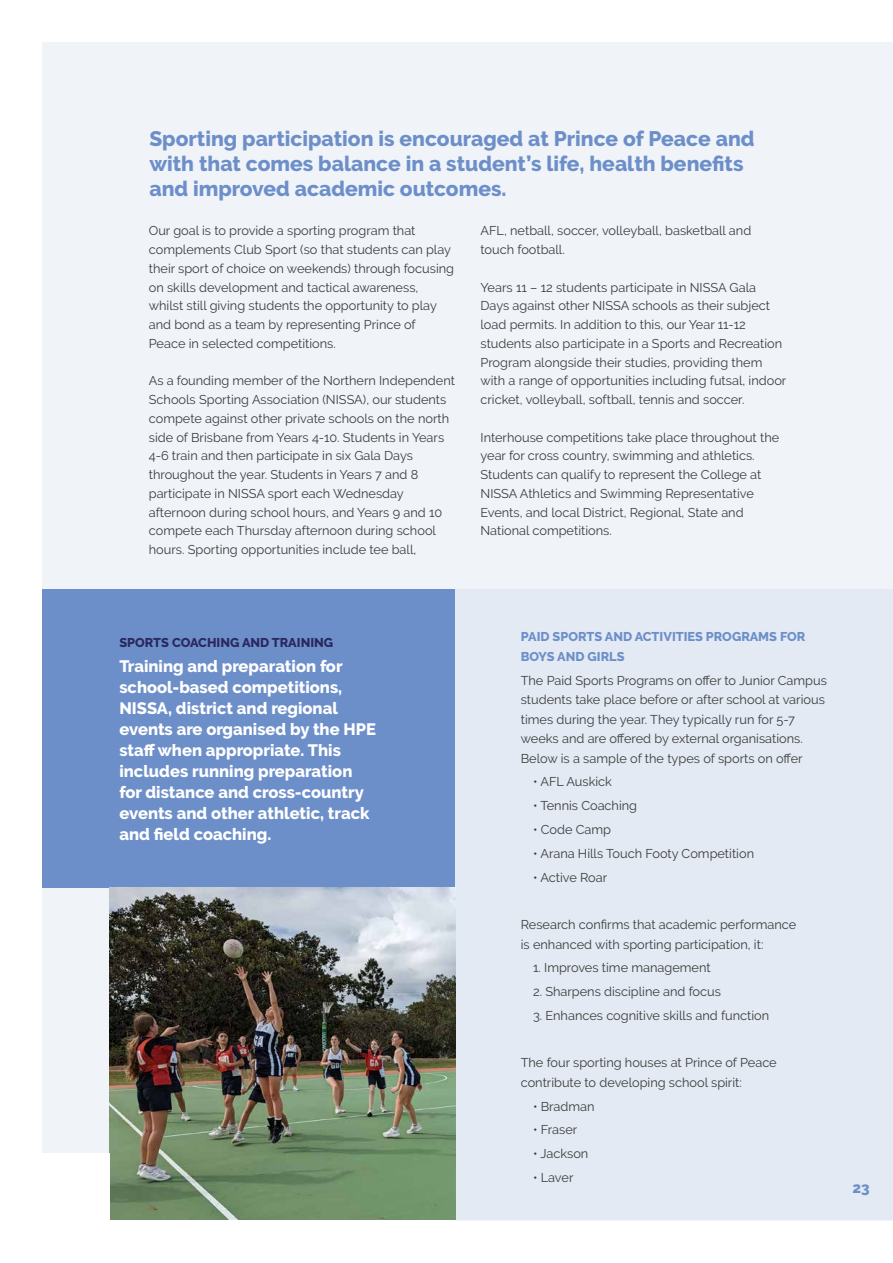
<style>
.page{position:relative;width:893px;height:1263px;background:#fff}
.page>*{position:absolute;margin:0;border:0;box-sizing:border-box;transform-origin:0 0}
.t1{font:800 21px/25.2px "Raleway";color:#6d8fc9}
.t2{font:800 16.5px/21px "Raleway";color:#fff}
.t3{font:800 15px "Raleway";color:#6d8fc9}
.t4{font:12.75px/18.8px "Raleway";color:#3c3c3b}
.t5{font:800 12.75px/19.5px "Raleway";color:#6d8fc9}
.t6{font:800 12.75px "Raleway";color:#2b275f}
</style>
<div class="page">
<div style="left:43px;top:43px;width:850px;height:1177px;background:#f0f4f9"></div>
<div style="left:455px;top:589px;width:438px;height:631px;background:#e3eaf4"></div>
<div style="left:43px;top:589px;width:412px;height:298px;background:#6d8fc9"></div>
<img style="left:109px;top:887px;width:346px;height:332px">
<div style="left:0;top:1154px;width:109px;height:109px;background:#fff"></div>
<h1 class="t1" style="left:149px;top:126px;width:607px">Sporting participation is encouraged at Prince of Peace and with that comes balance in a student’s life, health benefits and improved academic outcomes.</h1>
<p class="t4" style="left:149px;top:221px;width:307px">Our goal is to provide a sporting program that complements Club Sport (so that students can play their sport of choice on weekends) through focusing on skills development and tactical awareness, whilst still giving students the opportunity to play and bond as a team by representing Prince of Peace in selected competitions.</p>
<p class="t4" style="left:149px;top:371px;width:308px">As a founding member of the Northern Independent Schools Sporting Association (NISSA), our students compete against other private schools on the north side of Brisbane from Years 4-10. Students in Years 4-6 train and then participate in six Gala Days throughout the year. Students in Years 7 and 8 participate in NISSA sport each Wednesday afternoon during school hours, and Years 9 and 10 compete each Thursday afternoon during school hours. Sporting opportunities include tee ball,</p>
<p class="t4" style="left:480px;top:221px;width:272px">AFL, netball, soccer, volleyball, basketball and touch football.</p>
<p class="t4" style="left:480px;top:278px;width:307px">Years 11 – 12 students participate in NISSA Gala Days against other NISSA schools as their subject load permits. In addition to this, our Year 11-12 students also participate in a Sports and Recreation Program alongside their studies, providing them with a range of opportunities including futsal, indoor cricket, volleyball, softball, tennis and soccer.</p>
<p class="t4" style="left:480px;top:428px;width:300px">Interhouse competitions take place throughout the year for cross country, swimming and athletics.<br>Students can qualify to represent the College at NISSA Athletics and Swimming Representative Events, and local District, Regional, State and National competitions.</p>
<p class="t6" style="left:119px;top:635px;width:215px">SPORTS COACHING AND TRAINING</p>
<p class="t2" style="left:119px;top:656px;width:258px">Training and preparation for school-based competitions,<br>NISSA, district and regional events are organised by the HPE staff when appropriate. This includes running preparation for distance and cross-country events and other athletic, track and field coaching.</p>
<p class="t5" style="left:521px;top:627px;width:286px">PAID SPORTS AND ACTIVITIES PROGRAMS FOR<br>BOYS AND GIRLS</p>
<p class="t4" style="left:521px;top:670px;width:308px;line-height:19.5px">The Paid Sports Programs on offer to Junior Campus students take place before or after school at various times during the year. They typically run for 5-7 weeks and are offered by external organisations.<br>Below is a sample of the types of sports on offer</p>
<p class="t4" style="left:533px;top:772px;width:80px">• AFL Auskick</p>
<p class="t4" style="left:533px;top:796px;width:106px">• Tennis Coaching</p>
<p class="t4" style="left:533px;top:820px;width:80px">• Code Camp</p>
<p class="t4" style="left:533px;top:844px;width:223px">• Arana Hills Touch Footy Competition</p>
<p class="t4" style="left:533px;top:868px;width:76px">• Active Roar</p>
<p class="t4" style="left:521px;top:915px;width:277px;line-height:19.5px">Research confirms that academic performance is enhanced with sporting participation, it:</p>
<p class="t4" style="left:533px;top:958px;width:179px">1. Improves time management</p>
<p class="t4" style="left:533px;top:982px;width:189px">2. Sharpens discipline and focus</p>
<p class="t4" style="left:533px;top:1006px;width:238px">3. Enhances cognitive skills and function</p>
<p class="t4" style="left:521px;top:1053px;width:257px;line-height:19.5px">The four sporting houses at Prince of Peace contribute to developing school spirit:</p>
<p class="t4" style="left:533px;top:1097px;width:63px">• Bradman</p>
<p class="t4" style="left:533px;top:1120px;width:46px">• Fraser</p>
<p class="t4" style="left:533px;top:1144px;width:57px">• Jackson</p>
<p class="t4" style="left:533px;top:1168px;width:42px">• Laver</p>
<p class="t3" style="left:852px;top:1180px;width:19px">23</p>
</div>
